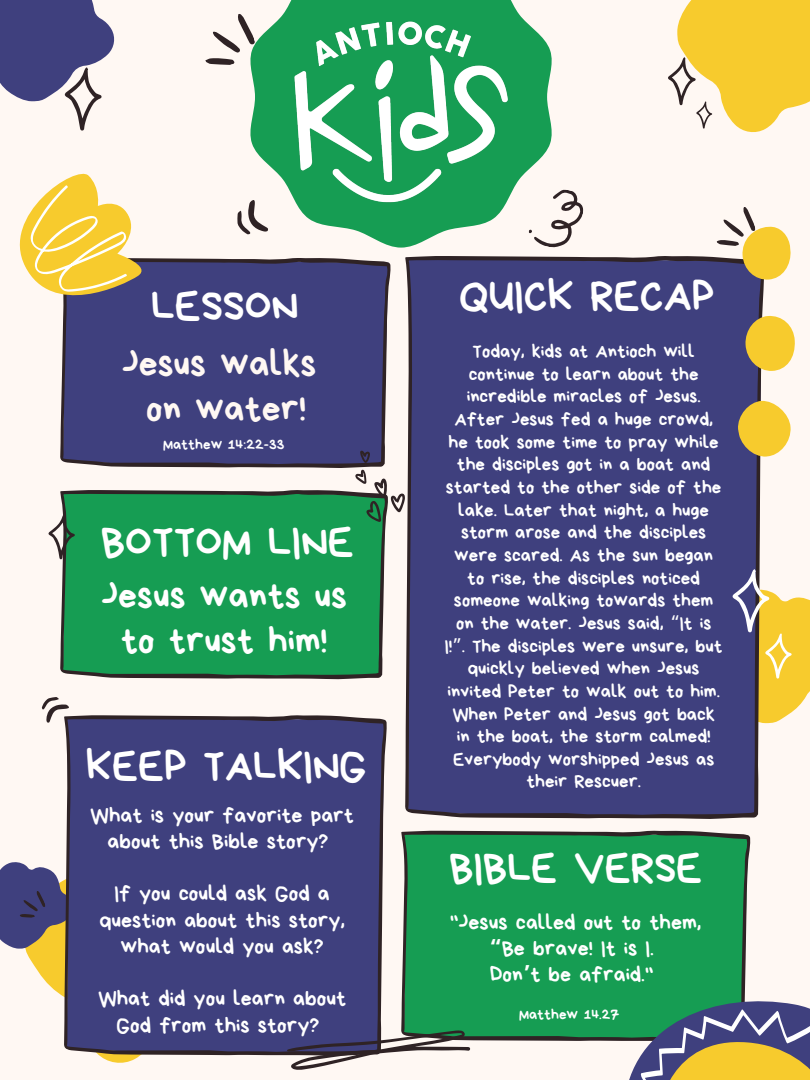
<style>
.page{position:relative;width:810px;height:1080px;background:#fff8f3}
.page>*{position:absolute;margin:0;border:0;box-sizing:border-box;transform-origin:0 0}
.t1{font:43.75px "Bryndan Write";color:#fff}
.t2{font:37.5px/45px "Bryndan Write";color:#fff;text-align:center}
.t3{font:37.5px/45px "Bryndan Write";color:#fff8f3;text-align:center}
.t4{font:21.88px/26.2px "Bryndan Write";color:#fff;text-align:center}
.t5{font:18.88px/22.6px "Bryndan Write";color:#fff;text-align:center}
.t6{font:15px "Bryndan Write";color:#fff}
.s1{font-family:"Noto Sans Gurmukhi"}
.s2{font-family:"Noto Sans Gurmukhi";font-weight:700}
</style>
<div class="page">
<svg style="left:25px;top:949px;width:115px;height:114px"></svg>
<div style="left:60px;top:258px;width:330px;height:209px;background:#3f407e"></div>
<svg style="left:60px;top:490px;width:326px;height:189px;background:#1b9753"></svg>
<svg style="left:64px;top:715px;width:323px;height:341px;background:#42427b"></svg>
<div style="left:401px;top:831px;width:349px;height:210px;background:#169d53"></div>
<svg style="left:610px;top:991px;width:200px;height:89px"></svg>
<div style="left:405px;top:256px;width:356px;height:563px;background:#3f407e"></div>
<svg style="left:19px;top:173px;width:137px;height:148px"></svg>
<svg style="left:205px;top:14px;width:42px;height:51px"></svg>
<svg style="left:552px;top:189px;width:32px;height:59px"></svg>
<svg style="left:287px;top:1030px;width:183px;height:40px"></svg>
<svg style="left:0;top:0;width:115px;height:131px"></svg>
<svg style="left:696px;top:569px;width:114px;height:154px;background:#958673"></svg>
<svg style="left:48px;top:514px;width:27px;height:45px"></svg>
<svg style="left:355px;top:451px;width:50px;height:71px"></svg>
<svg style="left:42px;top:697px;width:27px;height:26px"></svg>
<svg style="left:237px;top:210px;width:10px;height:24px"></svg>
<svg style="left:668px;top:0;width:142px;height:133px"></svg>
<svg style="left:0;top:861px;width:75px;height:88px;background:#635d7a"></svg>
<svg style="left:711px;top:207px;width:84px;height:251px"></svg>
<svg style="left:247px;top:2px;width:308px;height:245px"></svg>
<img style="left:272px;top:0;width:240px;height:270px">
<h1 class="t1" style="left:151px;top:284px;width:149px">LESSON</h1>
<h2 class="t3" style="left:122px;top:342px;width:196px">Jesus walks on water!</h2>
<p class="t6" style="left:163px;top:437px;width:123px">Matthew 14:22-33</p>
<h1 class="t1" style="left:101px;top:520px;width:255px">BOTTOM LINE</h1>
<h2 class="t2" style="left:101px;top:573px;width:247px">Jesus wants us to trust him!</h2>
<h1 class="t1" style="left:86px;top:744px;width:282px">KEEP TALKING</h1>
<p class="t4" style="left:90px;top:802px;width:265px">What is your favorite part about this Bible story?</p>
<p class="t4" style="left:99px;top:881px;width:247px">If you could ask God a question about this story, what would you ask?</p>
<p class="t4" style="left:98px;top:986px;width:250px">What did you learn about<br>God from this story?</p>
<h1 class="t1" style="left:459px;top:274px;width:257px">QUICK RECAP</h1>
<p class="t5" style="left:445px;top:340px;width:279px">Today, kids at Antioch will continue to learn about the incredible miracles of Jesus.<br>After Jesus fed a huge crowd, he took some time to pray while the disciples got in a boat and started to the other side of the lake. Later that night, a huge storm arose and the disciples were scared. As the sun began to rise, the disciples noticed someone walking towards them on the water. Jesus said, <span class="s1">“</span>It is<br>I!<span class="s1">”</span>. The disciples were unsure, but quickly believed when Jesus invited Peter to walk out to him.<br>When Peter and Jesus got back in the boat, the storm calmed!<br>Everybody worshipped Jesus as their Rescuer.</p>
<h1 class="t1" style="left:449px;top:846px;width:255px">BIBLE VERSE</h1>
<p class="t4" style="left:450px;top:909px;width:253px">"Jesus called out to them, <span class="s2">“</span>Be brave! It is I.<br>Don<span class="s2">’</span>t be afraid."</p>
<p class="t6" style="left:519px;top:1007px;width:102px">Matthew 14.27</p>
</div>
